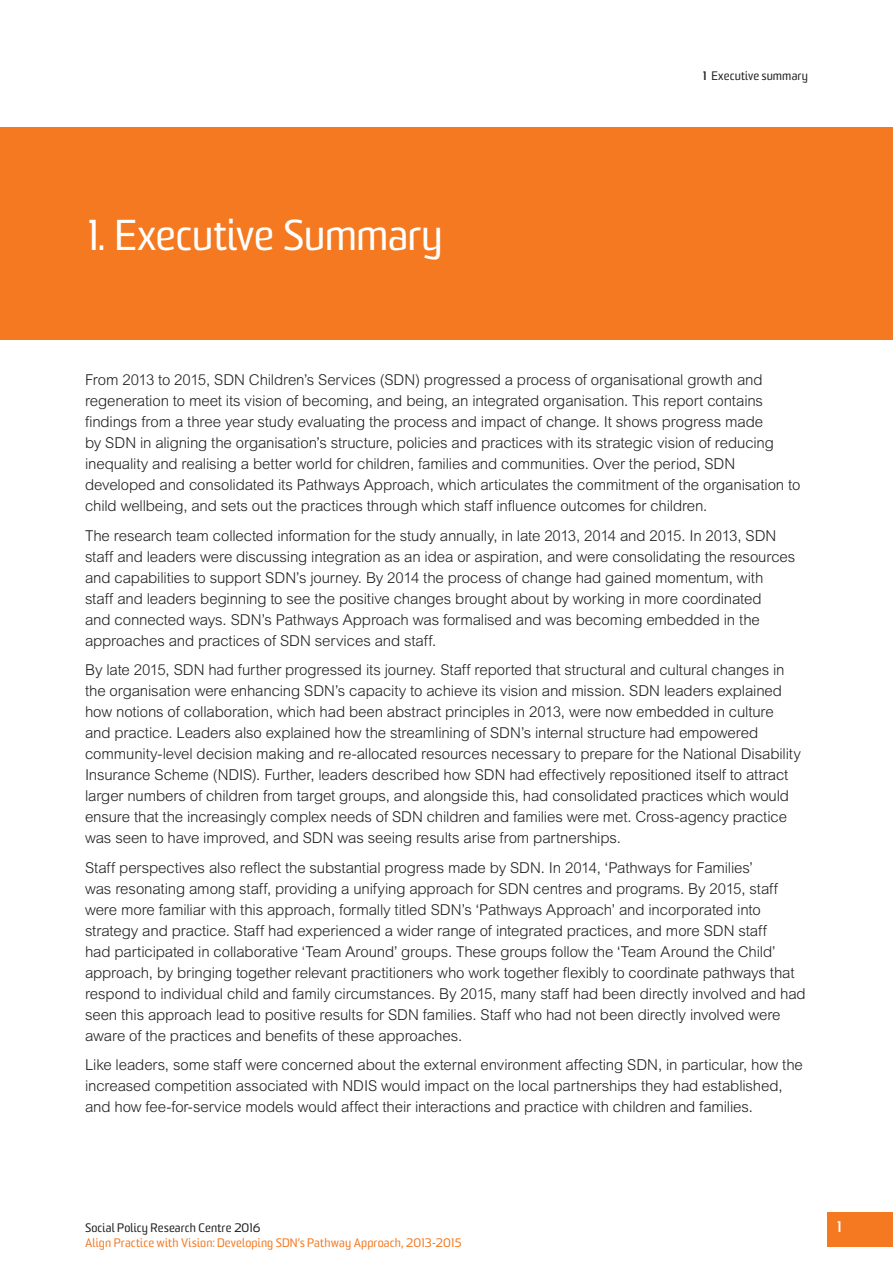
<style>
.page{position:relative;width:893px;height:1263px;background:#fff}
.page>*{position:absolute;margin:0;border:0;box-sizing:border-box;transform-origin:0 0}
.t1{font:42px "Sommet";letter-spacing:-.015em;color:#fff}
.t2{font:300 15px/21px "Arial MT Std";letter-spacing:-.01em;color:#231f20}
.t3{font:700 15px "Sommet";color:#fff}
.t4{font:12px "Sommet";letter-spacing:.015em;color:#f47921}
.t5{font:12px "Sommet";letter-spacing:.015em;color:#231f20}
.s1{font-weight:700}
</style>
<div class="page">
<div style="left:828px;top:1212px;width:65px;height:35px;background:#f47921"></div>
<div style="left:0;top:128px;width:893px;height:212px;background:#f47921"></div>
<p class="t5" style="left:702px;top:68px;width:107px"><span class="s1">1</span> Executive summary</p>
<h1 class="t1" style="left:85px;top:209px;width:359px">1. Executive Summary</h1>
<p class="t2" style="left:85px;top:369px;width:717px">From 2013 to 2015, SDN Children’s Services (SDN) progressed a process of organisational growth and regeneration to meet its vision of becoming, and being, an integrated organisation. This report contains findings from a three year study evaluating the process and impact of change. It shows progress made<br>by SDN in aligning the organisation’s structure, policies and practices with its strategic vision of reducing inequality and realising a better world for children, families and communities. Over the period, SDN developed and consolidated its Pathways Approach, which articulates the commitment of the organisation to child wellbeing, and sets out the practices through which staff influence outcomes for children.</p>
<p class="t2" style="left:85px;top:525px;width:712px">The research team collected information for the study annually, in late 2013, 2014 and 2015. In 2013, SDN staff and leaders were discussing integration as an idea or aspiration, and were consolidating the resources and capabilities to support SDN’s journey. By 2014 the process of change had gained momentum, with staff and leaders beginning to see the positive changes brought about by working in more coordinated<br>and connected ways. SDN’s Pathways Approach was formalised and was becoming embedded in the approaches and practices of SDN services and staff.</p>
<p class="t2" style="left:85px;top:659px;width:717px">By late 2015, SDN had further progressed its journey. Staff reported that structural and cultural changes in the organisation were enhancing SDN’s capacity to achieve its vision and mission. SDN leaders explained how notions of collaboration, which had been abstract principles in 2013, were now embedded in culture and practice. Leaders also explained how the streamlining of SDN’s internal structure had empowered community-level decision making and re-allocated resources necessary to prepare for the National Disability Insurance Scheme (NDIS). Further, leaders described how SDN had effectively repositioned itself to attract larger numbers of children from target groups, and alongside this, had consolidated practices which would ensure that the increasingly complex needs of SDN children and families were met. Cross-agency practice was seen to have improved, and SDN was seeing results arise from partnerships.</p>
<p class="t2" style="left:85px;top:857px;width:722px">Staff perspectives also reflect the substantial progress made by SDN. In 2014, ‘Pathways for Families’<br>was resonating among staff, providing a unifying approach for SDN centres and programs. By 2015, staff were more familiar with this approach, formally titled SDN’s ‘Pathways Approach’ and incorporated into strategy and practice. Staff had experienced a wider range of integrated practices, and more SDN staff<br>had participated in collaborative ‘Team Around’ groups. These groups follow the ‘Team Around the Child’ approach, by bringing together relevant practitioners who work together flexibly to coordinate pathways that respond to individual child and family circumstances. By 2015, many staff had been directly involved and had seen this approach lead to positive results for SDN families. Staff who had not been directly involved were aware of the practices and benefits of these approaches.</p>
<p class="t2" style="left:85px;top:1054px;width:719px">Like leaders, some staff were concerned about the external environment affecting SDN, in particular, how the increased competition associated with NDIS would impact on the local partnerships they had established, and how fee-for-service models would affect their interactions and practice with children and families.</p>
<p class="t5" style="left:85px;top:1220px;width:177px">Social Policy Research Centre 2016</p>
<p class="t4" style="left:85px;top:1235px;width:378px">Align Practice with Vision: Developing SDN’s Pathway Approach, 2013-2015</p>
<p class="t3" style="left:836px;top:1217px;width:6px">1</p>
</div>
